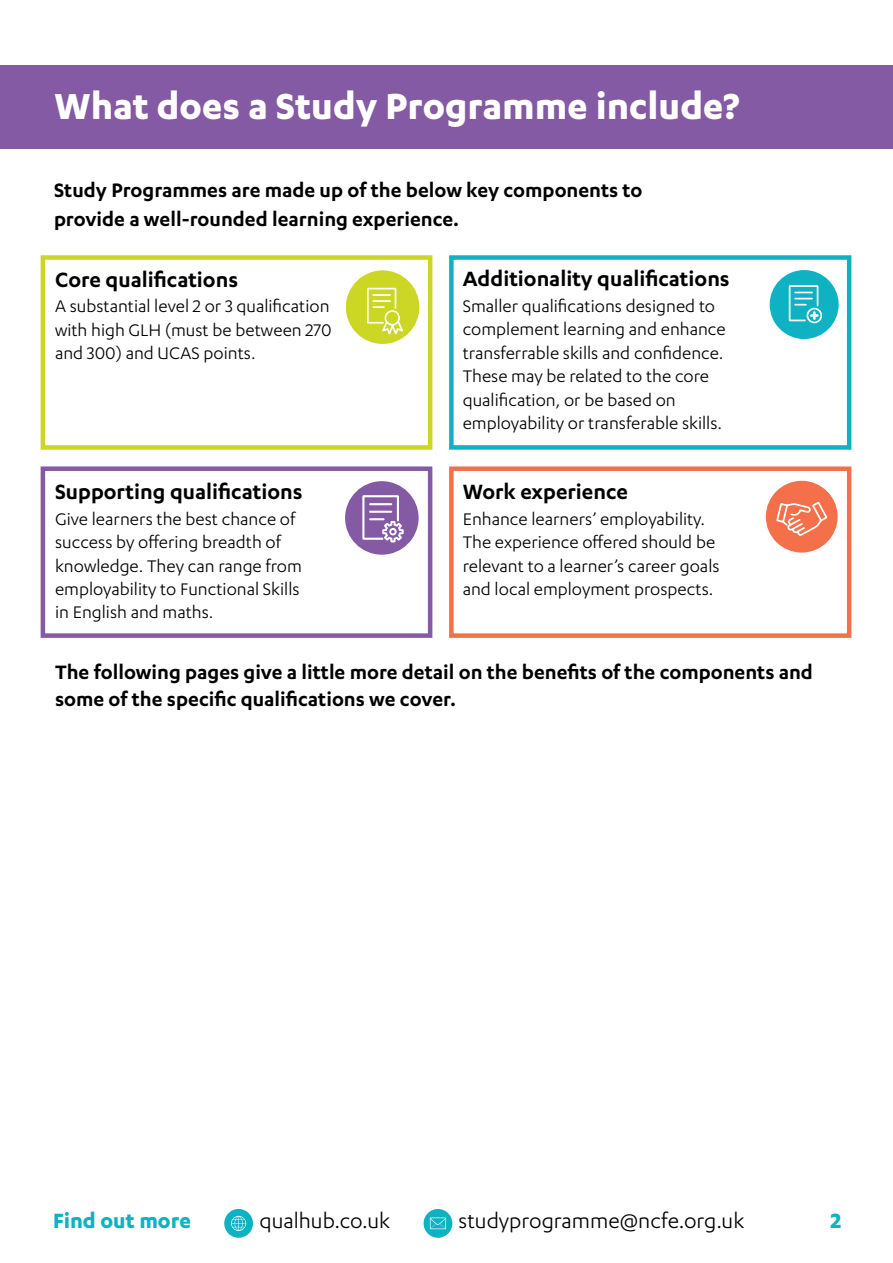
<style>
.page{position:relative;width:893px;height:1263px;background:#fff}
.page>*{position:absolute;margin:0;border:0;box-sizing:border-box;transform-origin:0 0}
.t1{font:700 42px "Karbon";color:#fff}
.t2{font:600 24px "Karbon";color:#000}
.t3{font:24px "Karbon";color:#000}
.t4{font:700 24px "Karbon";color:#0eb2c3}
.t5{font:600 22.5px/29.1px "Karbon";color:#000}
.t6{font:19.5px/23.4px "Karbon";color:#000}
</style>
<div class="page">
<div style="left:0;top:65px;width:893px;height:84px;background:#835aa3"></div>
<div style="left:41px;top:255px;width:391px;height:195px;border:4px solid #ccd625"></div>
<div style="left:449px;top:255px;width:402px;height:195px;border:4px solid #0eb2c3"></div>
<div style="left:346px;top:270px;width:73px;height:74px;background:#ccd625;border-radius:50%"></div>
<svg style="left:367px;top:287px;width:38px;height:51px"></svg>
<div style="left:770px;top:270px;width:69px;height:69px;background:#0eb2c3;border-radius:50%"></div>
<div style="left:806px;top:308px;width:16px;height:15px;border:2px solid #fff;border-radius:50%"></div>
<svg style="left:788px;top:285px;width:31px;height:37px"></svg>
<div style="left:41px;top:466px;width:391px;height:172px;border:4px solid #835aa3"></div>
<div style="left:449px;top:466px;width:402px;height:172px;border:4px solid #f3704b"></div>
<div style="left:345px;top:481px;width:74px;height:74px;background:#835aa3;border-radius:50%"></div>
<svg style="left:362px;top:495px;width:42px;height:48px"></svg>
<div style="left:766px;top:481px;width:72px;height:72px;background:#f3704b;border-radius:50%"></div>
<svg style="left:776px;top:502px;width:51px;height:34px"></svg>
<div style="left:224px;top:1209px;width:29px;height:29px;background:#0eb2c3;border-radius:50%"></div>
<svg style="left:231px;top:1216px;width:15px;height:15px"></svg>
<div style="left:424px;top:1209px;width:28px;height:29px;background:#0eb2c3;border-radius:50%"></div>
<svg style="left:430px;top:1217px;width:16px;height:12px"></svg>
<h1 class="t1" style="left:54px;top:82px;width:687px">What does a Study Programme include?</h1>
<p class="t5" style="left:54px;top:175px;width:590px">Study Programmes are made up of the below key components to provide a well-rounded learning experience.</p>
<p class="t2" style="left:55px;top:266px;width:185px">Core qualifications</p>
<p class="t6" style="left:55px;top:294px;width:278px;text-align:justify">A substantial level 2 or 3 qualification with high GLH (must be between 270 and 300) and UCAS points.</p>
<p class="t2" style="left:463px;top:266px;width:268px">Additionality qualifications</p>
<p class="t6" style="left:463px;top:294px;width:264px">Smaller qualifications designed to complement learning and enhance transferrable skills and confidence.<br>These may be related to the core qualification, or be based on employability or transferable skills.</p>
<p class="t2" style="left:55px;top:478px;width:249px">Supporting qualifications</p>
<p class="t6" style="left:55px;top:507px;width:248px">Give learners the best chance of success by offering breadth of knowledge. They can range from employability to Functional Skills in English and maths.</p>
<p class="t2" style="left:463px;top:478px;width:167px">Work experience</p>
<p class="t6" style="left:463px;top:507px;width:258px">Enhance learners’ employability.<br>The experience offered should be relevant to a learner’s career goals and local employment prospects.</p>
<p class="t5" style="left:55px;top:658px;width:759px;line-height:27px">The following pages give a little more detail on the benefits of the components and some of the specific qualifications we cover.</p>
<p class="t4" style="left:53px;top:1207px;width:139px">Find out more</p>
<p class="t3" style="left:259px;top:1207px;width:132px">qualhub.co.uk</p>
<p class="t3" style="left:459px;top:1207px;width:287px">studyprogramme@ncfe.org.uk</p>
<p class="t4" style="left:830px;top:1207px;width:12px">2</p>
</div>
